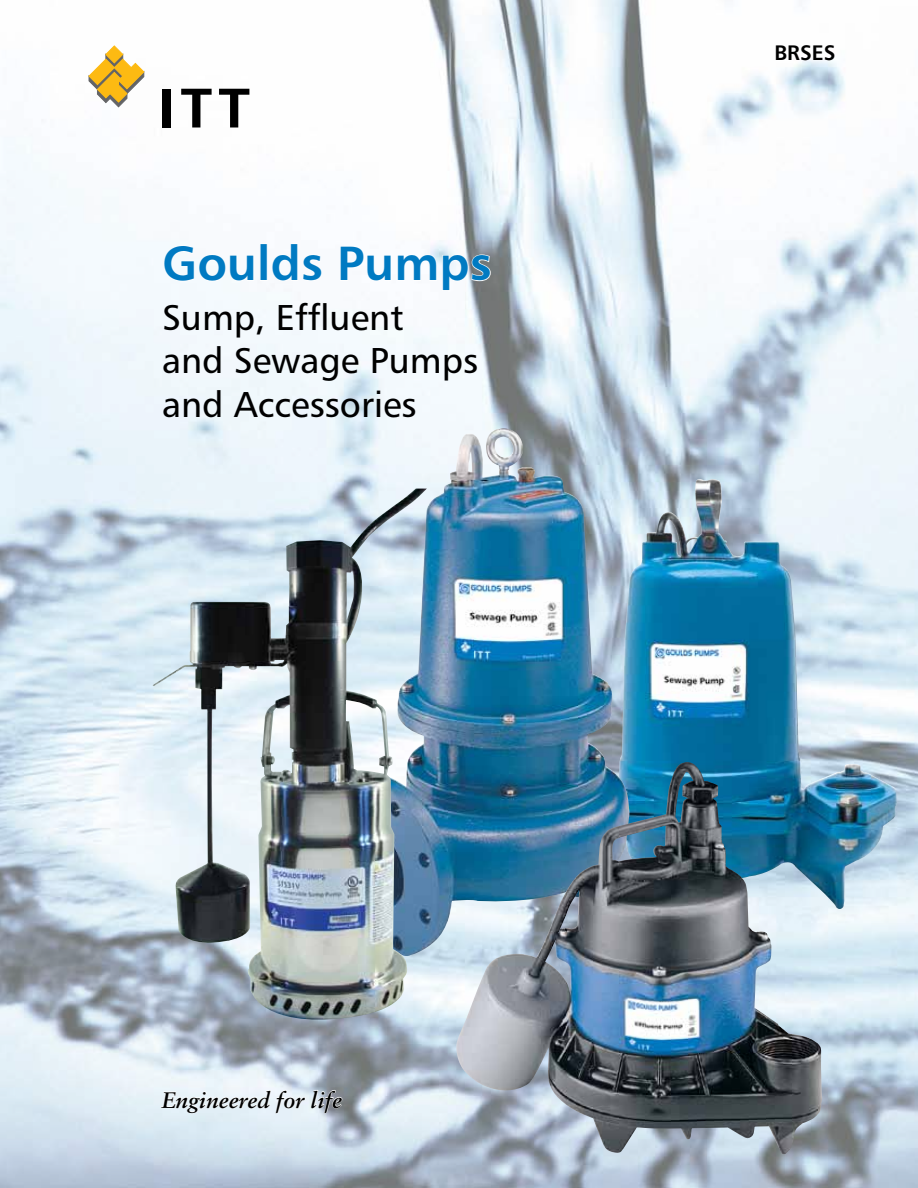
<style>
.page{position:relative;width:918px;height:1188px;background:#fff}
.page>*{position:absolute;margin:0;border:0;box-sizing:border-box;transform-origin:0 0}
.t1{font:55.8px "Humanist 777 BT Bold B";color:#000;scale:1.08 1}
.t2{font:48px "Humanist 777 BT Bold B";color:#007ac2}
.t3{font:36px/43.2px "Humanist 777 BT Roman B";color:#000}
.t4{font:italic 700 22.5px "Class Garamnd";color:#000}
.t5{font:21px "Humanist 777 BT Bold B";color:#000}
</style>
<div class="page">
<img style="left:0;top:0;width:918px;height:1188px">
<svg style="left:163px;top:245px;width:92px;height:37px"></svg>
<svg style="left:271px;top:243px;width:52px;height:39px"></svg>
<svg style="left:339px;top:245px;width:152px;height:47px"></svg>
<img style="left:629px;top:479px;width:269px;height:447px">
<img style="left:319px;top:428px;width:310px;height:528px">
<img style="left:455px;top:762px;width:367px;height:392px">
<svg style="left:89px;top:45px;width:55px;height:62px"></svg>
<svg style="left:160px;top:1090px;width:183px;height:24px"></svg>
<img style="left:152px;top:489px;width:275px;height:532px">
<h1 class="t1" style="left:158px;top:73px;width:87px">ITT</h1>
<h2 class="t2" style="left:162px;top:233px;width:331px">Goulds Pumps</h2>
<p class="t3" style="left:162px;top:295px;width:318px">Sump, Effluent<br>and Sewage Pumps and Accessories</p>
<p class="t4" style="left:162px;top:1086px;width:182px">Engineered for life</p>
<p class="t5" style="left:774px;top:39px;width:63px">BRSES</p>
</div>
